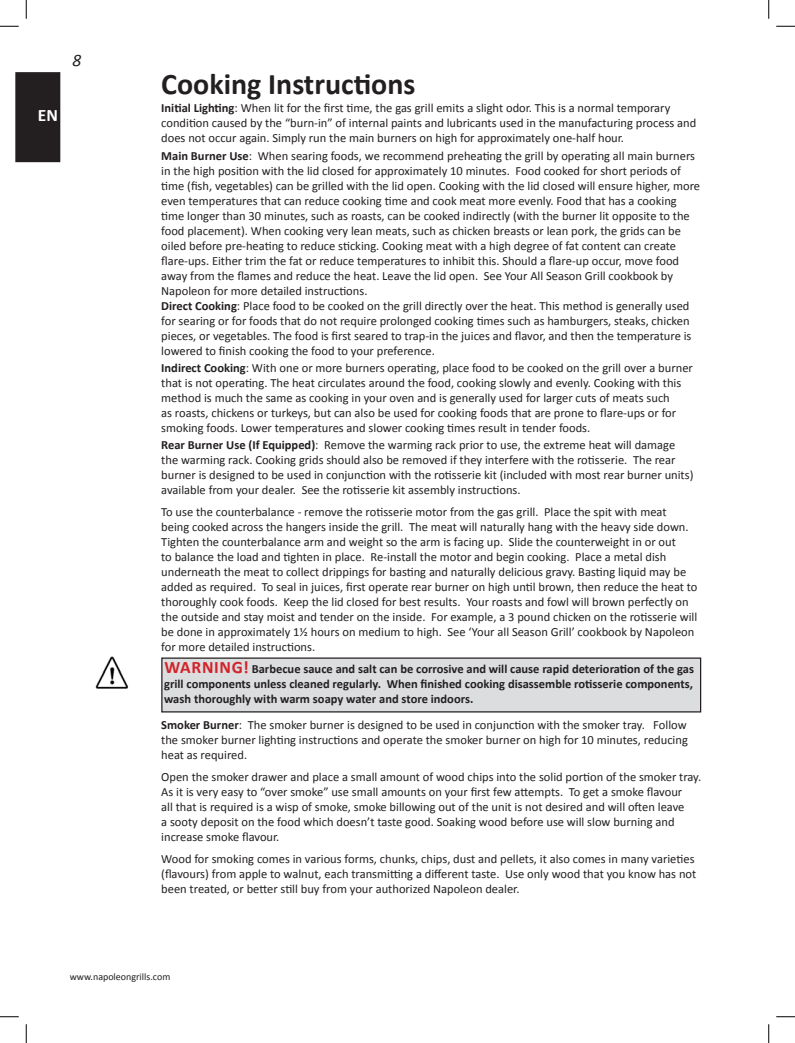
<style>
.page{position:relative;width:795px;height:1043px;background:#fff}
.page>*{position:absolute;margin:0;border:0;box-sizing:border-box;transform-origin:0 0}
.t1{font:700 30px "Calibri";color:#231f20}
.t2{font:700 17.5px "Calibri";color:#fff}
.t3{font:italic 17.5px "Calibri";color:#231f20}
.t4{font:12.5px/15px "Calibri";color:#231f20}
.t5{font:700 12.5px/15px "Calibri";color:#231f20;text-align:justify}
.t6{font:10px "Calibri";color:#231f20}
.s1{font-weight:700}
.s2{font-size:17.5px;color:#d1232a}
</style>
<div class="page">
<div style="left:16px;top:73px;width:44px;height:88px;background:#231f20"></div>
<div style="left:15px;top:72px;width:45px;height:90px;border:1px solid #231f20"></div>
<div style="left:162px;top:658px;width:539px;height:54px;background:#dcdddf"></div>
<div style="left:161px;top:657px;width:540px;height:55px;border:1px solid #231f20"></div>
<img style="left:96px;top:656px;width:32px;height:32px">
<svg style="left:0;top:25px;width:19px;height:2px"></svg>
<svg style="left:776px;top:25px;width:19px;height:2px"></svg>
<svg style="left:0;top:1016px;width:19px;height:1px"></svg>
<svg style="left:776px;top:1016px;width:19px;height:1px"></svg>
<svg style="left:25px;top:0;width:2px;height:19px"></svg>
<svg style="left:25px;top:1024px;width:2px;height:18px"></svg>
<svg style="left:768px;top:0;width:2px;height:19px"></svg>
<svg style="left:768px;top:1024px;width:2px;height:18px"></svg>
<h2 class="t3" style="left:72px;top:48px;width:10px">8</h2>
<h2 class="t2" style="left:38px;top:104px;width:22px">EN</h2>
<h1 class="t1" style="left:161px;top:65px;width:256px">Cooking Instructions</h1>
<p class="t4" style="left:161px;top:101px;width:537px"><span class="s1">Initial Lighting</span>: When lit for the first time, the gas grill emits a slight odor. This is a normal temporary condition caused by the “burn-in” of internal paints and lubricants used in the manufacturing process and does not occur again. Simply run the main burners on high for approximately one-half hour.</p>
<p class="t4" style="left:161px;top:148px;width:540px"><span class="s1">Main Burner Use</span>: When searing foods, we recommend preheating the grill by operating all main burners in the high position with the lid closed for approximately 10 minutes. Food cooked for short periods of time (fish, vegetables) can be grilled with the lid open. Cooking with the lid closed will ensure higher, more even temperatures that can reduce cooking time and cook meat more evenly. Food that has a cooking time longer than 30 minutes, such as roasts, can be cooked indirectly (with the burner lit opposite to the food placement). When cooking very lean meats, such as chicken breasts or lean pork, the grids can be oiled before pre-heating to reduce sticking. Cooking meat with a high degree of fat content can create flare-ups. Either trim the fat or reduce temperatures to inhibit this. Should a flare-up occur, move food away from the flames and reduce the heat. Leave the lid open. See Your All Season Grill cookbook by Napoleon for more detailed instructions.</p>
<p class="t4" style="left:161px;top:299px;width:532px"><span class="s1">Direct Cooking</span>: Place food to be cooked on the grill directly over the heat. This method is generally used for searing or for foods that do not require prolonged cooking times such as hamburgers, steaks, chicken pieces, or vegetables. The food is first seared to trap-in the juices and flavor, and then the temperature is lowered to finish cooking the food to your preference.</p>
<p class="t4" style="left:161px;top:360px;width:533px"><span class="s1">Indirect Cooking</span>: With one or more burners operating, place food to be cooked on the grill over a burner that is not operating. The heat circulates around the food, cooking slowly and evenly. Cooking with this method is much the same as cooking in your oven and is generally used for larger cuts of meats such<br>as roasts, chickens or turkeys, but can also be used for cooking foods that are prone to flare-ups or for smoking foods. Lower temperatures and slower cooking times result in tender foods.</p>
<p class="t4" style="left:161px;top:437px;width:534px"><span class="s1">Rear Burner Use (If Equipped)</span>: Remove the warming rack prior to use, the extreme heat will damage the warming rack. Cooking grids should also be removed if they interfere with the rotisserie. The rear burner is designed to be used in conjunction with the rotisserie kit (included with most rear burner units) available from your dealer. See the rotisserie kit assembly instructions.</p>
<p class="t4" style="left:161px;top:504px;width:538px">To use the counterbalance - remove the rotisserie motor from the gas grill. Place the spit with meat being cooked across the hangers inside the grill. The meat will naturally hang with the heavy side down.<br>Tighten the counterbalance arm and weight so the arm is facing up. Slide the counterweight in or out<br>to balance the load and tighten in place. Re-install the motor and begin cooking. Place a metal dish underneath the meat to collect drippings for basting and naturally delicious gravy. Basting liquid may be added as required. To seal in juices, first operate rear burner on high until brown, then reduce the heat to thoroughly cook foods. Keep the lid closed for best results. Your roasts and fowl will brown perfectly on the outside and stay moist and tender on the inside. For example, a 3 pound chicken on the rotisserie will be done in approximately 1½ hours on medium to high. See ‘Your all Season Grill’ cookbook by Napoleon for more detailed instructions.</p>
<p class="t5" style="left:164px;top:661px;width:531px"><span class="s2">WARNING!</span> Barbecue sauce and salt can be corrosive and will cause rapid deterioration of the gas grill components unless cleaned regularly. When finished cooking disassemble rotisserie components, wash thoroughly with warm soapy water and store indoors.</p>
<p class="t4" style="left:161px;top:717px;width:528px;text-align:justify"><span class="s1">Smoker Burner</span>: The smoker burner is designed to be used in conjunction with the smoker tray. Follow the smoker burner lighting instructions and operate the smoker burner on high for 10 minutes, reducing heat as required.</p>
<p class="t4" style="left:161px;top:769px;width:541px">Open the smoker drawer and place a small amount of wood chips into the solid portion of the smoker tray.<br>As it is very easy to “over smoke” use small amounts on your first few attempts. To get a smoke flavour<br>all that is required is a wisp of smoke, smoke billowing out of the unit is not desired and will often leave<br>a sooty deposit on the food which doesn’t taste good. Soaking wood before use will slow burning and increase smoke flavour.</p>
<p class="t4" style="left:161px;top:851px;width:537px">Wood for smoking comes in various forms, chunks, chips, dust and pellets, it also comes in many varieties (flavours) from apple to walnut, each transmitting a different taste. Use only wood that you know has not been treated, or better still buy from your authorized Napoleon dealer.</p>
<p class="t6" style="left:70px;top:970px;width:102px">www.napoleongrills.com</p>
</div>
